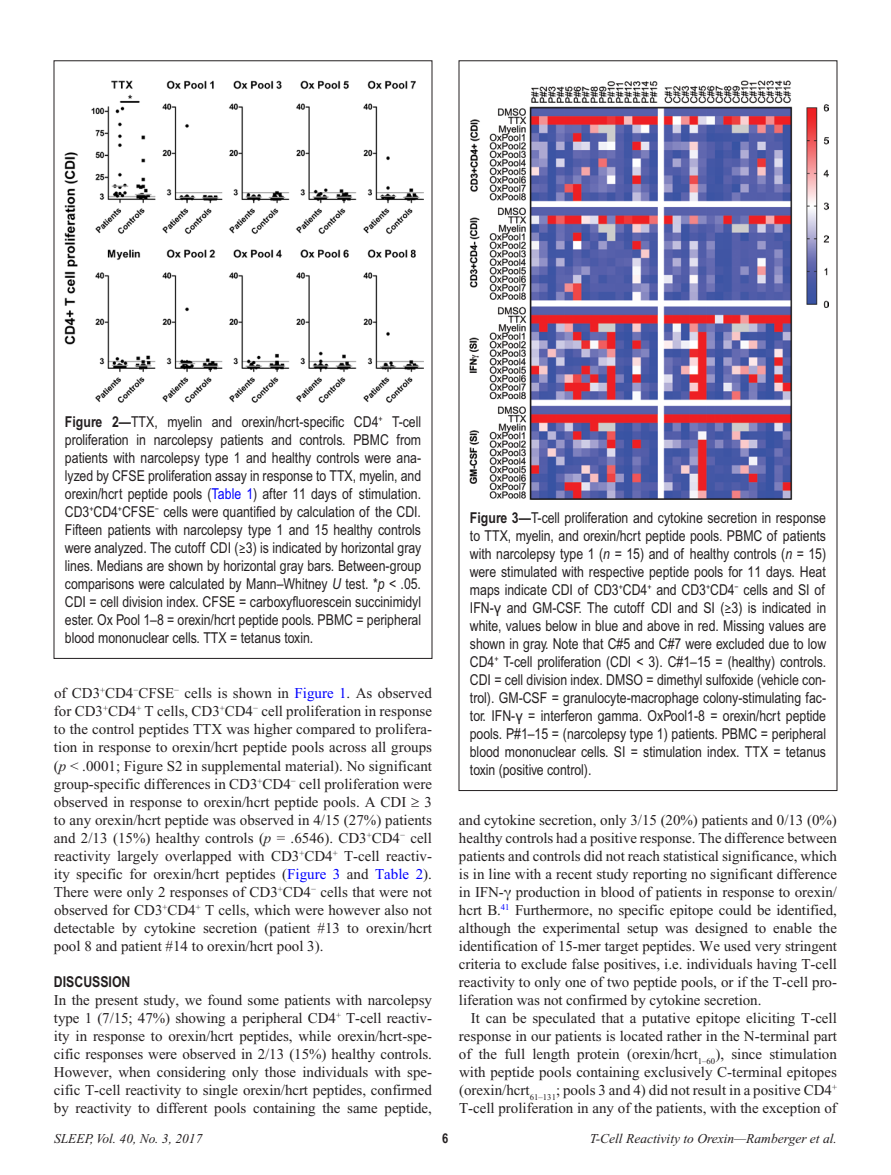
<style>
.page{position:relative;width:891px;height:1175px;background:#fff}
.page>*{position:absolute;margin:0;border:0;box-sizing:border-box;transform-origin:0 0}
.t1{font:15px/18px "Times New Roman";color:#231f20;text-align:justify}
.t2{font:15px/18px "Arial Narrow MT Std";color:#231f20;text-align:justify}
.t3{font:700 15px "Arial Narrow MT Std";color:#231f20}
.t4{font:italic 13.5px "Times New Roman";color:#231f20}
.t5{font:700 13.5px "Arial Narrow";color:#231f20}
.s1{font-weight:700}
.s2{color:#00f}
.s3{font-style:italic}
.s4{font-family:"Arial Unicode MS"}
.s5{font-family:"Gandhari Unicode"}
</style>
<div class="page">
<img style="left:470px;top:81px;width:358px;height:418px">
<img style="left:65px;top:81px;width:358px;height:322px">
<p class="t2" style="left:65px;top:412px;width:358px"><span class="s1">Figure 2—</span>TTX, myelin and orexin/hcrt-specific CD4<sup>+</sup> T-cell proliferation in narcolepsy patients and controls. PBMC from patients with narcolepsy type 1 and healthy controls were ana&shy;lyzed by CFSE proliferation assay in response to TTX, myelin, and orexin/hcrt peptide pools (<span class="s2">Table 1</span>) after 11 days of stimulation.<br>CD3<sup>+</sup>CD4<sup>+</sup>CFSE<sup>−</sup> cells were quantified by calculation of the CDI.<br>Fifteen patients with narcolepsy type 1 and 15 healthy controls were analyzed. The cutoff CDI (≥3) is indicated by horizontal gray lines. Medians are shown by horizontal gray bars. Between-group comparisons were calculated by Mann–Whitney <span class="s3">U</span> test. *<span class="s3">p</span> &lt; .05.<br>CDI = cell division index. CFSE = carboxyfluorescein succinimidyl ester. Ox Pool 1–8 = orexin/hcrt peptide pools. PBMC = peripheral blood mononuclear cells. TTX = tetanus toxin.</p>
<p class="t1" style="left:54px;top:684px;width:380px">of CD3<sup>+</sup>CD4<sup>−</sup>CFSE<sup>−</sup> cells is shown in <span class="s2">Figure 1</span>. As observed for CD3<sup>+</sup>CD4<sup>+</sup> T cells, CD3<sup>+</sup>CD4<sup>−</sup> cell proliferation in response to the control peptides TTX was higher compared to prolifera&shy;tion in response to orexin/hcrt peptide pools across all groups (<span class="s3">p</span> &lt; .0001; Figure S2 in supplemental material). No significant group-specific differences in CD3<sup>+</sup>CD4<sup>−</sup> cell proliferation were observed in response to orexin/hcrt peptide pools. A CDI ≥ 3 to any orexin/hcrt peptide was observed in 4/15 (27%) patients and 2/13 (15%) healthy controls (<span class="s3">p</span> = .6546). CD3<sup>+</sup>CD4<sup>−</sup> cell reactivity largely overlapped with CD3<sup>+</sup>CD4<sup>+</sup> T-cell reactiv&shy;ity specific for orexin/hcrt peptides (<span class="s2">Figure 3</span> and <span class="s2">Table 2</span>).<br>There were only 2 responses of CD3<sup>+</sup>CD4<sup>−</sup> cells that were not observed for CD3<sup>+</sup>CD4<sup>+</sup> T cells, which were however also not detectable by cytokine secretion (patient #13 to orexin/hcrt pool 8 and patient #14 to orexin/hcrt pool 3).</p>
<p class="t3" style="left:54px;top:972px;width:78px">DISCUSSION</p>
<p class="t1" style="left:54px;top:990px;width:380px">In the present study, we found some patients with narcolepsy type 1 (7/15; 47%) showing a peripheral CD4<sup>+</sup> T-cell reactiv&shy;ity in response to orexin/hcrt peptides, while orexin/hcrt-spe&shy;cific responses were observed in 2/13 (15%) healthy controls.<br>However, when considering only those individuals with spe&shy;cific T-cell reactivity to single orexin/hcrt peptides, confirmed by reactivity to different pools containing the same peptide,</p>
<p class="t2" style="left:470px;top:508px;width:358px"><span class="s1">Figure 3—</span>T-cell proliferation and cytokine secretion in response to TTX, myelin, and orexin/hcrt peptide pools. PBMC of patients with narcolepsy type 1 (<span class="s3">n</span> = 15) and of healthy controls (<span class="s3">n</span> = 15) were stimulated with respective peptide pools for 11 days. Heat maps indicate CDI of CD3<sup>+</sup>CD4<sup>+</sup> and CD3<sup>+</sup>CD4<sup>−</sup> cells and SI of IFN-<span class="s4">γ</span> and GM-CSF. The cutoff CDI and SI (≥3) is indicated in white, values below in blue and above in red. Missing values are shown in gray. Note that C#5 and C#7 were excluded due to low CD4<sup>+</sup> T-cell proliferation (CDI &lt; 3). C#1–15 = (healthy) controls.<br>CDI = cell division index. DMSO = dimethyl sulfoxide (vehicle con&shy;trol). GM-CSF = granulocyte-macrophage colony-stimulating fac&shy;tor. IFN-<span class="s4">γ</span> = interferon gamma. OxPool1-8 = orexin/hcrt peptide pools. P#1–15 = (narcolepsy type 1) patients. PBMC = peripheral blood mononuclear cells. SI = stimulation index. TTX = tetanus toxin (positive control).</p>
<p class="t1" style="left:459px;top:811px;width:380px">and cytokine secretion, only 3/15 (20%) patients and 0/13 (0%) healthy controls had a positive response. The difference between patients and controls did not reach statistical significance, which is in line with a recent study reporting no significant difference in IFN-<span class="s5">γ</span> production in blood of patients in response to orexin/ hcrt B.<sup>41</sup> Furthermore, no specific epitope could be identified, although the experimental setup was designed to enable the identification of 15-mer target peptides. We used very stringent criteria to exclude false positives, i.e. individuals having T-cell reactivity to only one of two peptide pools, or if the T-cell pro&shy;liferation was not confirmed by cytokine secretion.</p>
<p class="t1" style="left:459px;top:1009px;width:380px;text-indent:12px">It can be speculated that a putative epitope eliciting T-cell response in our patients is located rather in the N-terminal part of the full length protein (orexin/hcrt<sub>1–60</sub>), since stimulation with peptide pools containing exclusively C-terminal epitopes (orexin/hcrt<sub>61–131</sub>; pools 3 and 4) did not result in a positive CD4<sup>+ </sup>T-cell proliferation in any of the patients, with the exception of</p>
<p class="t4" style="left:54px;top:1131px;width:150px">SLEEP, Vol. 40, No. 3, 2017</p>
<p class="t5" style="left:442px;top:1127px;width:8px">6</p>
<p class="t4" style="left:590px;top:1131px;width:249px">T-Cell Reactivity to Orexin—Ramberger et al.</p>
</div>
